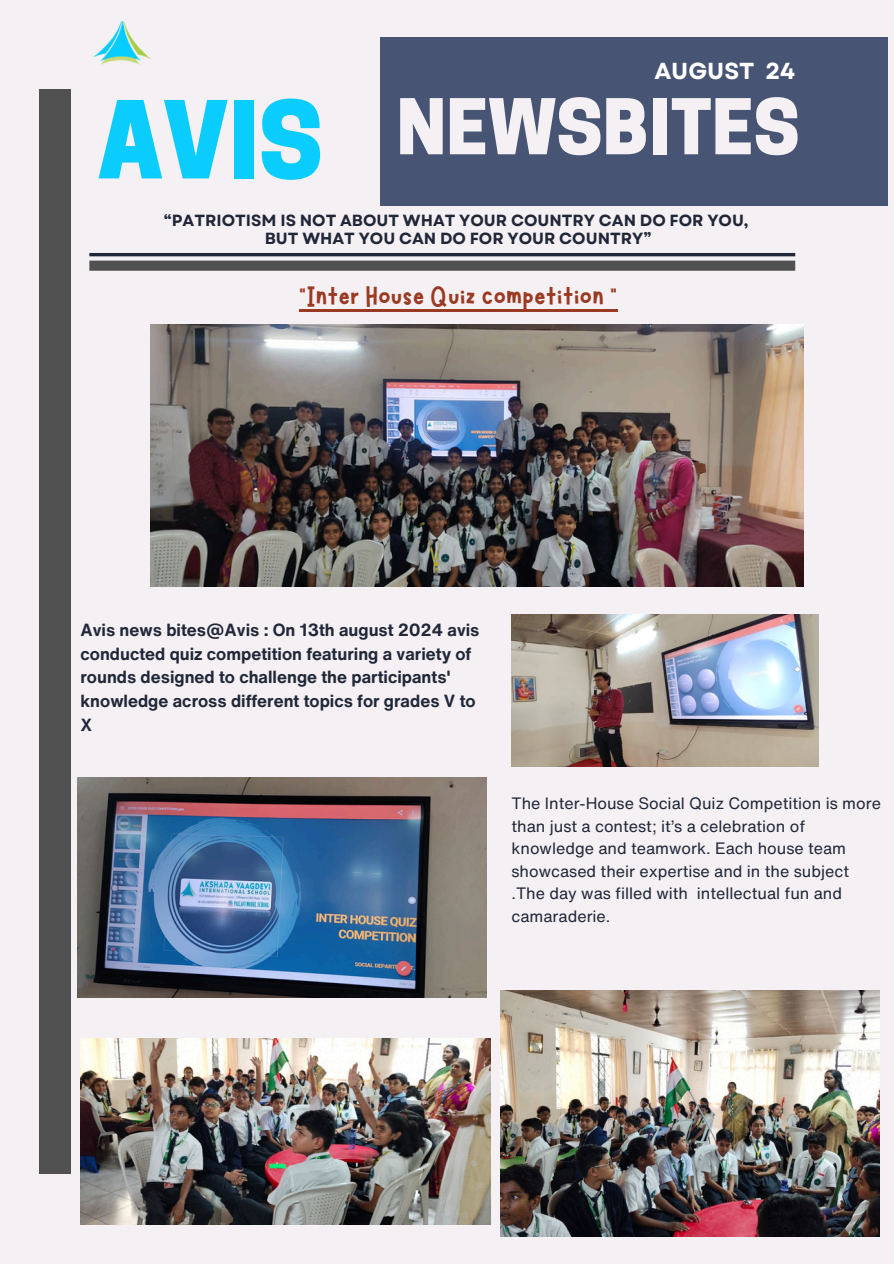
<style>
.page{position:relative;width:894px;height:1264px;background:#fff}
.page>*{position:absolute;margin:0;border:0;box-sizing:border-box;transform-origin:0 0}
.t1{font:800 100.5px "Cooper Hewitt";color:#0bcdfd}
.t2{font:800 72px "Cooper Hewitt";color:#f5f0f3}
.t3{font:30px "Marykate";color:#9b3a22}
.t4{font:700 23.1px "Garet";color:#fff}
.t5{font:700 17.1px/23.7px "Helvetica Now Text";color:#202738}
.t6{font:700 16.2px/17.4px "Garet";color:#202738;text-align:center}
.t7{font:16.05px/22.5px "Helvetica Now Text";color:#202738}
</style>
<div class="page">
<div style="left:0;top:0;width:893px;height:1263px;background:#f5f0f3"></div>
<hr style="left:89px;top:253px;width:706px;height:3px;background:#202738">
<div style="left:89px;top:260px;width:706px;height:11px;background:#525152"></div>
<div style="left:40px;top:89px;width:31px;height:1084px;background:#525152"></div>
<div style="left:379px;top:37px;width:507px;height:169px;background:#475474"></div>
<img style="left:151px;top:324px;width:652px;height:262px">
<hr style="left:299px;top:309px;width:318px;height:2px;background:#9b3a22">
<img style="left:77px;top:777px;width:410px;height:220px">
<img style="left:500px;top:990px;width:379px;height:246px">
<img style="left:511px;top:614px;width:307px;height:152px">
<img style="left:80px;top:1038px;width:410px;height:186px">
<img style="left:93px;top:22px;width:58px;height:43px">
<h3 class="t4" style="left:654px;top:54px;width:142px">AUGUST 24</h3>
<h4 class="t1" style="left:98px;top:103px;width:227px">AVIS</h4>
<h2 class="t2" style="left:396px;top:100px;width:404px">NEWSBITES</h2>
<h5 class="t6" style="left:164px;top:212px;width:586px">“PATRIOTISM IS NOT ABOUT WHAT YOUR COUNTRY CAN DO FOR YOU,<br>BUT WHAT YOU CAN DO FOR YOUR COUNTRY”</h5>
<h1 class="t3" style="left:299px;top:277px;width:317px">“Inter House Quiz competition “</h1>
<p class="t5" style="left:80px;top:617px;width:400px">Avis news bites@Avis : On 13th august 2024 avis conducted quiz competition featuring a variety of rounds designed to challenge the participants' knowledge across different topics for grades V to X</p>
<p class="t7" style="left:511px;top:792px;width:371px">The Inter-House Social Quiz Competition is more than just a contest; it’s a celebration of knowledge and teamwork. Each house team showcased their expertise and in the subject .The day was filled with intellectual fun and camaraderie.</p>
</div>
